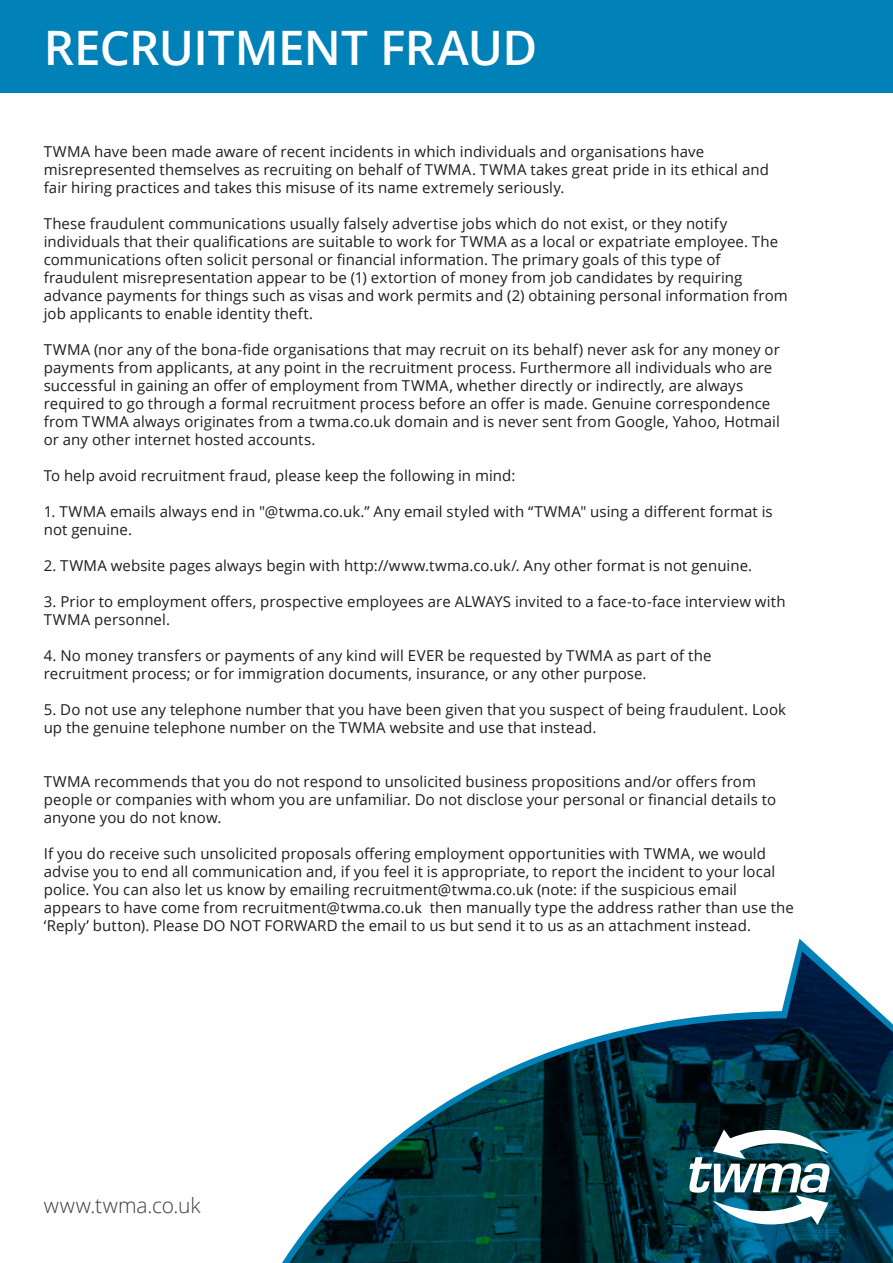
<style>
.page{position:relative;width:893px;height:1263px;background:#fff}
.page>*{position:absolute;margin:0;border:0;box-sizing:border-box;transform-origin:0 0}
.t1{font:600 47.55px "Open Sans";letter-spacing:-.01em;color:#fff}
.t2{font:300 21px "Open Sans";letter-spacing:.005em;color:#3c3c3b}
.t3{font:15px/18px "Open Sans";letter-spacing:.005em;color:#1d1d1b}
</style>
<div class="page">
<div style="left:0;top:0;width:893px;height:92px;background:#0081b8"></div>
<svg style="left:282px;top:939px;width:611px;height:324px"></svg>
<svg style="left:688px;top:1113px;width:143px;height:128px"></svg>
<h1 class="t1" style="left:44px;top:15px;width:495px">RECRUITMENT FRAUD</h1>
<p class="t3" style="left:44px;top:142px;width:727px">TWMA have been made aware of recent incidents in which individuals and organisations have misrepresented themselves as recruiting on behalf of TWMA. TWMA takes great pride in its ethical and fair hiring practices and takes this misuse of its name extremely seriously.</p>
<p class="t3" style="left:44px;top:214px;width:746px">These fraudulent communications usually falsely advertise jobs which do not exist, or they notify individuals that their qualifications are suitable to work for TWMA as a local or expatriate employee. The communications often solicit personal or financial information. The primary goals of this type of fraudulent misrepresentation appear to be (1) extortion of money from job candidates by requiring advance payments for things such as visas and work permits and (2) obtaining personal information from job applicants to enable identity theft.</p>
<p class="t3" style="left:44px;top:340px;width:738px">TWMA (nor any of the bona-fide organisations that may recruit on its behalf) never ask for any money or payments from applicants, at any point in the recruitment process. Furthermore all individuals who are successful in gaining an offer of employment from TWMA, whether directly or indirectly, are always required to go through a formal recruitment process before an offer is made. Genuine correspondence from TWMA always originates from a twma.co.uk domain and is never sent from Google, Yahoo, Hotmail or any other internet hosted accounts.</p>
<p class="t3" style="left:44px;top:466px;width:473px">To help avoid recruitment fraud, please keep the following in mind:</p>
<p class="t3" style="left:44px;top:502px;width:730px">1. TWMA emails always end in "@twma.co.uk.” Any email styled with “TWMA" using a different format is not genuine.</p>
<p class="t3" style="left:44px;top:556px;width:710px">2. TWMA website pages always begin with http://www.twma.co.uk/. Any other format is not genuine.</p>
<p class="t3" style="left:44px;top:592px;width:743px">3. Prior to employment offers, prospective employees are ALWAYS invited to a face-to-face interview with<br>TWMA personnel.</p>
<p class="t3" style="left:44px;top:646px;width:669px">4. No money transfers or payments of any kind will EVER be requested by TWMA as part of the recruitment process; or for immigration documents, insurance, or any other purpose.</p>
<p class="t3" style="left:44px;top:700px;width:744px">5. Do not use any telephone number that you have been given that you suspect of being fraudulent. Look up the genuine telephone number on the TWMA website and use that instead.</p>
<p class="t3" style="left:44px;top:772px;width:734px">TWMA recommends that you do not respond to unsolicited business propositions and/or offers from people or companies with whom you are unfamiliar. Do not disclose your personal or financial details to anyone you do not know.</p>
<p class="t3" style="left:44px;top:844px;width:752px">If you do receive such unsolicited proposals offering employment opportunities with TWMA, we would advise you to end all communication and, if you feel it is appropriate, to report the incident to your local police. You can also let us know by emailing recruitment@twma.co.uk (note: if the suspicious email appears to have come from recruitment@twma.co.uk then manually type the address rather than use the ‘Reply’ button). Please DO NOT FORWARD the email to us but send it to us as an attachment instead.</p>
<h2 class="t2" style="left:44px;top:1191px;width:158px">www.twma.co.uk</h2>
</div>
